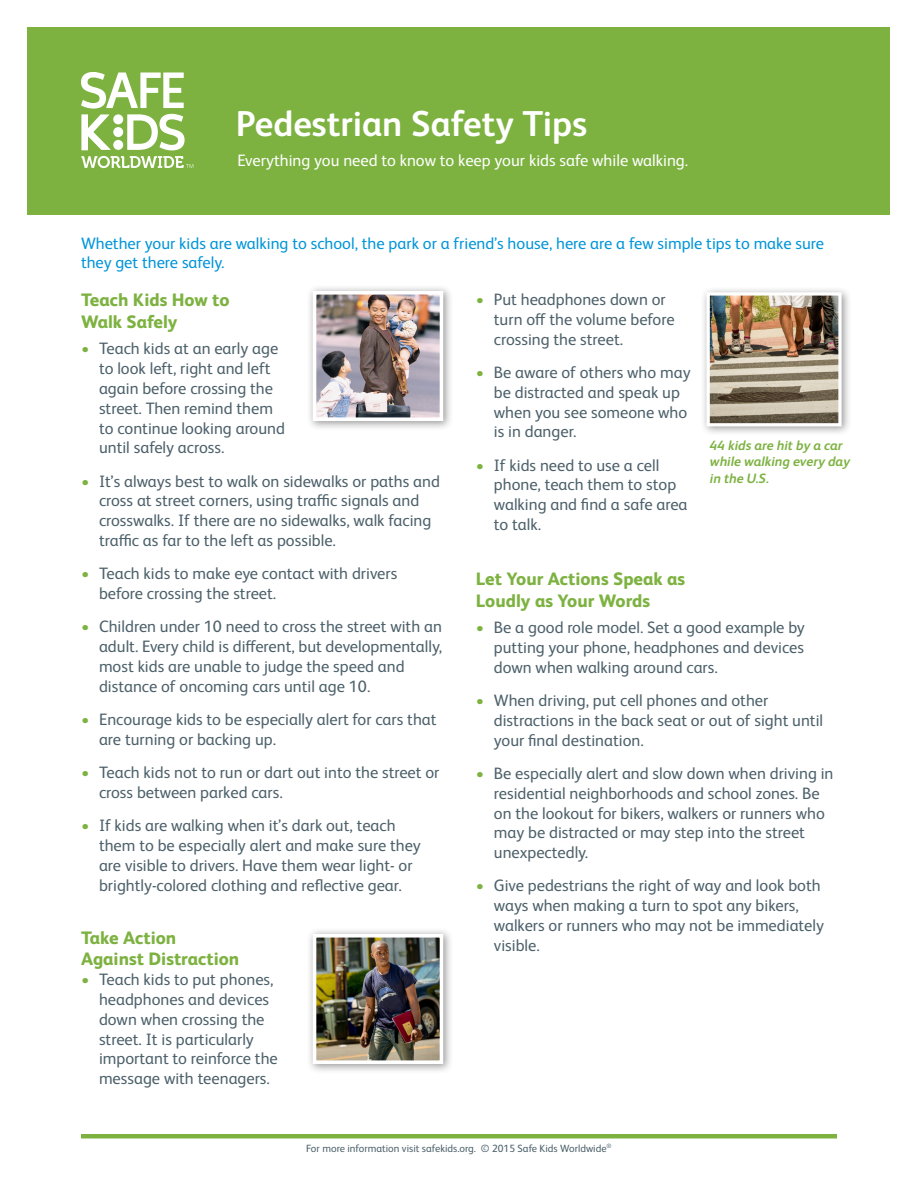
<style>
.page{position:relative;width:918px;height:1188px;background:#fff}
.page>*{position:absolute;margin:0;border:0;box-sizing:border-box;transform-origin:0 0}
.t1{font:700 36px "FS Albert Pro";color:#fff}
.SUBHEAD{font:800 18px/21.6px "FS Albert Pro";color:#7db241}
.BODY{font:800 18px/21.6px "FS Albert Pro";color:#7db241}
.t2{font:16.5px/19.8px "FS Albert Pro";color:#4c606a}
.COLOR_BULLETS__GRAY{font:16.5px/19.8px "FS Albert Pro";color:#0095d9}
.BODY-2{font:16.5px "FS Albert Pro";color:#fff}
.SUBHEAD-2{font:italic 700 13.5px/16.2px "FS Albert Pro";color:#7db241}
.t3{font:10.5px "FS Albert Pro";color:#4c606a}
.s1{color:#7db241}
</style>
<div class="page">
<hr style="left:81px;top:1134px;width:756px;height:4px;background:#7db241">
<div style="left:28px;top:28px;width:862px;height:187px;background:#7db241"></div>
<div style="left:306px;top:928px;width:147px;height:146px;background:#231f20;opacity:.45"></div>
<img style="left:318px;top:939px;width:120px;height:120px">
<div style="left:313px;top:934px;width:130px;height:130px;border:4px solid #fff"></div>
<div style="left:306px;top:285px;width:147px;height:146px;background:#231f20;opacity:.45"></div>
<img style="left:318px;top:296px;width:120px;height:120px">
<div style="left:313px;top:291px;width:130px;height:130px;border:4px solid #fff"></div>
<div style="left:700px;top:286px;width:151px;height:151px;background:#231f20;opacity:.45"></div>
<img style="left:711px;top:296px;width:127px;height:126px">
<div style="left:707px;top:292px;width:135px;height:134px;border:3px solid #fff"></div>
<svg style="left:81px;top:72px;width:104px;height:78px"></svg>
<svg style="left:81px;top:156px;width:112px;height:12px"></svg>
<p class="t1" style="left:236px;top:98px;width:353px">Pedestrian Safety Tips</p>
<p class="BODY-2" style="left:237px;top:149px;width:452px">Everything you need to know to keep your kids safe while walking.</p>
<p class="COLOR_BULLETS__GRAY" style="left:81px;top:232px;width:745px">Whether your kids are walking to school, the park or a friend’s house, here are a few simple tips to make sure they get there safely.</p>
<p class="SUBHEAD" style="left:81px;top:288px;width:150px">Teach Kids How to<br>Walk Safely</p>
<p class="t2" style="left:99px;top:338px;width:187px;text-indent:-18px"><span class="s1">•</span> Teach kids at an early age to look left, right and left again before crossing the street. Then remind them to continue looking around until safely across.</p>
<p class="t2" style="left:99px;top:470px;width:343px;text-indent:-18px"><span class="s1">•</span> It’s always best to walk on sidewalks or paths and cross at street corners, using traffic signals and crosswalks. If there are no sidewalks, walk facing traffic as far to the left as possible.</p>
<p class="t2" style="left:99px;top:563px;width:300px;text-indent:-18px"><span class="s1">•</span> Teach kids to make eye contact with drivers before crossing the street.</p>
<p class="t2" style="left:99px;top:616px;width:345px;text-indent:-18px"><span class="s1">•</span> Children under 10 need to cross the street with an adult. Every child is different, but developmentally, most kids are unable to judge the speed and distance of oncoming cars until age 10.</p>
<p class="t2" style="left:99px;top:708px;width:339px;text-indent:-18px"><span class="s1">•</span> Encourage kids to be especially alert for cars that are turning or backing up.</p>
<p class="t2" style="left:99px;top:761px;width:342px;text-indent:-18px"><span class="s1">•</span> Teach kids not to run or dart out into the street or cross between parked cars.</p>
<p class="t2" style="left:99px;top:815px;width:323px;text-indent:-18px"><span class="s1">•</span> If kids are walking when it’s dark out, teach them to be especially alert and make sure they are visible to drivers. Have them wear light- or brightly-colored clothing and reflective gear.</p>
<p class="BODY" style="left:81px;top:926px;width:160px">Take Action<br>Against Distraction</p>
<p class="t2" style="left:99px;top:968px;width:180px;text-indent:-18px"><span class="s1">•</span> Teach kids to put phones, headphones and devices down when crossing the street. It is particularly important to reinforce the message with teenagers.</p>
<p class="t2" style="left:494px;top:288px;width:182px;text-indent:-18px"><span class="s1">•</span> Put headphones down or turn off the volume before crossing the street.</p>
<p class="t2" style="left:494px;top:361px;width:198px;text-indent:-18px"><span class="s1">•</span> Be aware of others who may be distracted and speak up when you see someone who is in danger.</p>
<p class="t2" style="left:494px;top:454px;width:195px;text-indent:-18px"><span class="s1">•</span> If kids need to use a cell phone, teach them to stop walking and find a safe area to talk.</p>
<p class="SUBHEAD-2" style="left:710px;top:437px;width:141px">44 kids are hit by a car while walking every day in the U.S.</p>
<p class="SUBHEAD" style="left:476px;top:567px;width:211px">Let Your Actions Speak as<br>Loudly as Your Words</p>
<p class="t2" style="left:494px;top:616px;width:312px;text-align:justify;text-indent:-18px"><span class="s1">•</span> Be a good role model. Set a good example by putting your phone, headphones and devices down when walking around cars.</p>
<p class="t2" style="left:494px;top:689px;width:331px;text-indent:-18px"><span class="s1">•</span> When driving, put cell phones and other distractions in the back seat or out of sight until your final destination.</p>
<p class="t2" style="left:494px;top:762px;width:341px;text-indent:-18px"><span class="s1">•</span> Be especially alert and slow down when driving in residential neighborhoods and school zones. Be on the lookout for bikers, walkers or runners who may be distracted or may step into the street unexpectedly.</p>
<p class="t2" style="left:494px;top:875px;width:332px;text-indent:-18px"><span class="s1">•</span> Give pedestrians the right of way and look both ways when making a turn to spot any bikers, walkers or runners who may not be immediately visible.</p>
<p class="t3" style="left:306px;top:1140px;width:307px">For more information visit safekids.org. © 2015 Safe Kids Worldwide<sup>®</sup></p>
</div>
